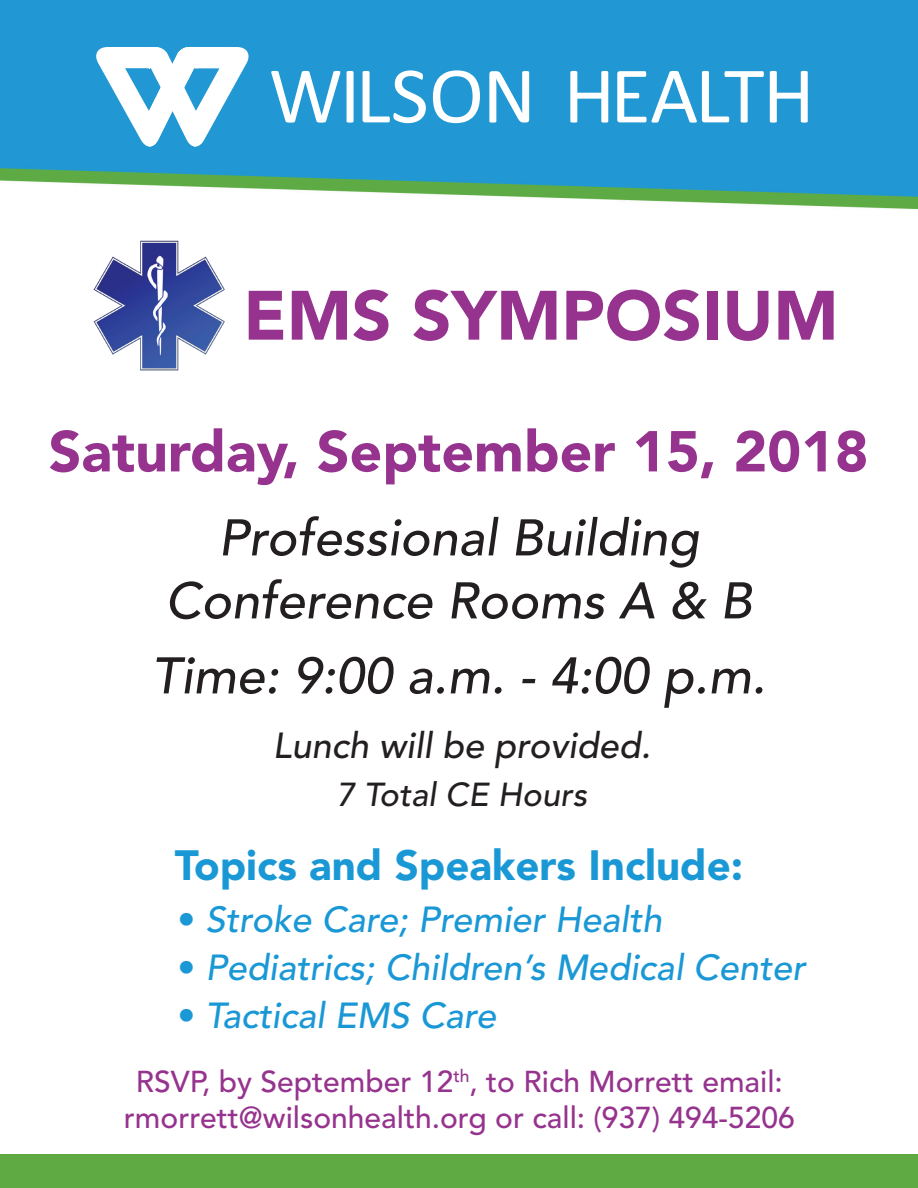
<style>
.page{position:relative;width:918px;height:1188px;background:#fff}
.page>*{position:absolute;margin:0;border:0;box-sizing:border-box;transform-origin:0 0}
.t1{font:900 69px "Avenir LT Std";color:#96338e}
.t2{font:900 57px "Avenir LT Std";color:#96338e}
.t3{font:italic 500 51px/63px "Avenir LT Std";color:#231f20;text-align:center}
.t4{font:900 42px "Avenir LT Std";color:#1a98d6}
.t5{font:italic 500 36px "Avenir LT Std";color:#1a98d6}
.t6{font:italic 500 36px "Avenir LT Std";color:#231f20}
.t7{font:italic 500 33px "Avenir LT Std";color:#231f20}
.t8{font:500 30px/36px "Avenir LT Std";color:#96338e;text-align:center}
.s1{font-weight:800;font-style:normal}
</style>
<div class="page">
<img style="left:0;top:0;width:918px;height:210px">
<svg style="left:271px;top:71px;width:69px;height:52px"></svg>
<svg style="left:347px;top:71px;width:7px;height:52px"></svg>
<svg style="left:363px;top:70px;width:63px;height:53px"></svg>
<svg style="left:433px;top:70px;width:47px;height:53px"></svg>
<svg style="left:489px;top:71px;width:40px;height:52px"></svg>
<svg style="left:570px;top:71px;width:38px;height:52px"></svg>
<svg style="left:617px;top:71px;width:147px;height:52px"></svg>
<svg style="left:770px;top:71px;width:38px;height:52px"></svg>
<svg style="left:96px;top:47px;width:155px;height:100px"></svg>
<div style="left:0;top:1155px;width:918px;height:33px;background:#60aa43"></div>
<img style="left:93px;top:241px;width:132px;height:130px">
<h1 class="t1" style="left:243px;top:274px;width:597px">EMS SYMPOSIUM</h1>
<h2 class="t2" style="left:49px;top:417px;width:821px">Saturday, September 15, 2018</h2>
<h3 class="t3" style="left:165px;top:508px;width:588px">Professional Building<br>Conference Rooms A &amp; B</h3>
<h3 class="t3" style="left:151px;top:646px;width:616px">Time: 9:00 a.m. - 4:00 p.m.</h3>
<p class="t6" style="left:273px;top:724px;width:380px">Lunch will be provided.</p>
<p class="t7" style="left:336px;top:776px;width:252px">7 Total CE Hours</p>
<h3 class="t4" style="left:175px;top:840px;width:570px">Topics and Speakers Include:</h3>
<p class="t5" style="left:177px;top:899px;width:486px"><span class="s1">•</span> Stroke Care; Premier Health</p>
<p class="t5" style="left:177px;top:947px;width:629px"><span class="s1">•</span> Pediatrics; Children’s Medical Center</p>
<p class="t5" style="left:177px;top:995px;width:320px"><span class="s1">•</span> Tactical EMS Care</p>
<p class="t8" style="left:124px;top:1065px;width:672px">RSVP, by September 12<sup>th</sup>, to Rich Morrett email: rmorrett@wilsonhealth.org or call: (937) 494-5206</p>
</div>
